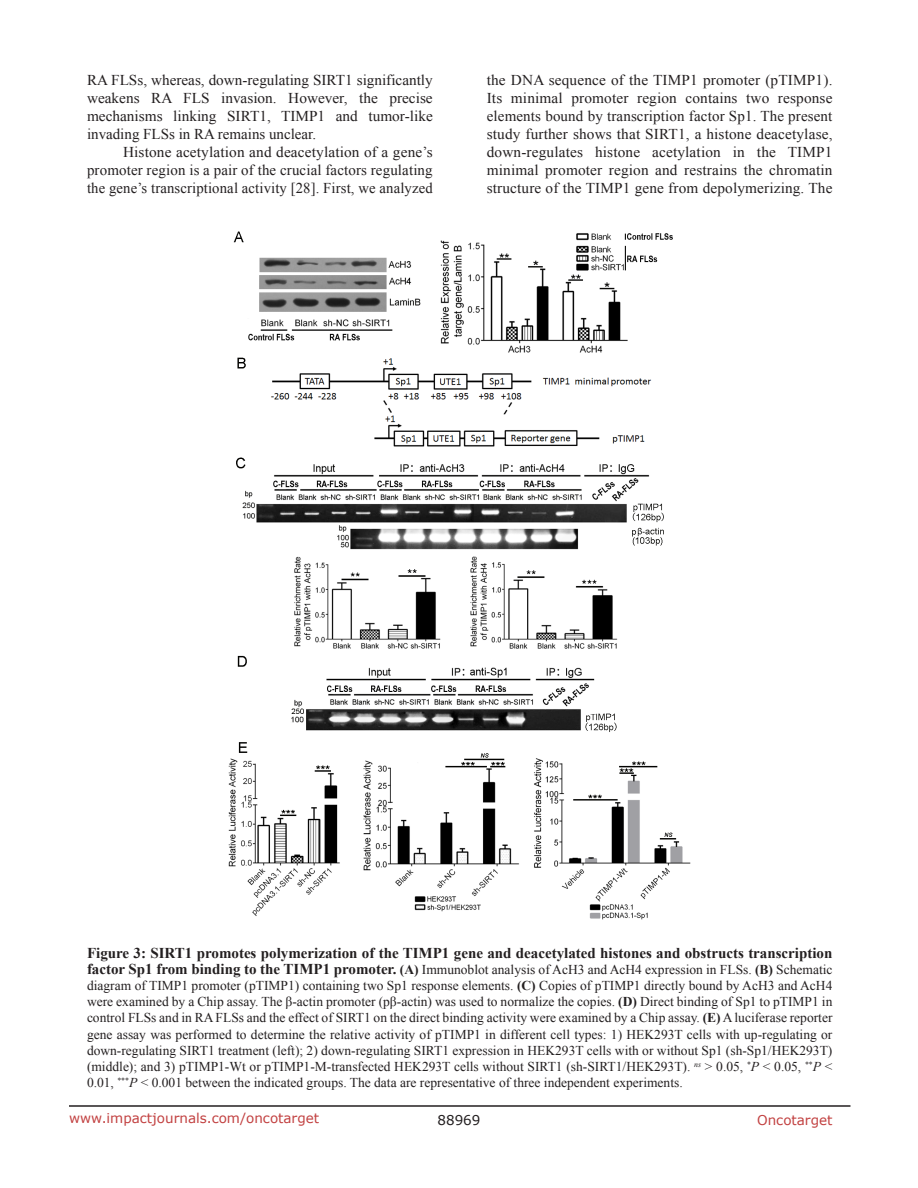
<style>
.page{position:relative;width:918px;height:1188px;background:#fff}
.page>*{position:absolute;margin:0;border:0;box-sizing:border-box;transform-origin:0 0}
.BodyText{font:15px/18px "Times New Roman";letter-spacing:.01em;color:#231f20;text-align:justify}
.figuretext{font:700 15px "Times New Roman";color:#231f20}
.figuretext-2{font:13.5px/16.2px "Times New Roman";color:#231f20;text-align:justify}
.t1{font:13.5px "Verdana";color:#c24141}
.t2{font:13.5px "Verdana";color:#231f20}
.s1{font-weight:700;font-size:15px}
.s2{font-weight:700}
.s3{font-style:italic}
</style>
<div class="page">
<hr style="left:69px;top:1105px;width:781px;height:2px;background:#231f20">
<img style="left:228px;top:231px;width:463px;height:689px">
<p class="BodyText" style="left:87px;top:71px;width:347px">RA FLSs, whereas, down-regulating SIRT1 significantly weakens RA FLS invasion. However, the precise mechanisms linking SIRT1, TIMP1 and tumor-like invading FLSs in RA remains unclear.</p>
<p class="BodyText" style="left:87px;top:143px;width:347px;text-indent:36px">Histone acetylation and deacetylation of a gene’s promoter region is a pair of the crucial factors regulating the gene’s transcriptional activity [28]. First, we analyzed</p>
<p class="BodyText" style="left:487px;top:71px;width:347px">the DNA sequence of the TIMP1 promoter (pTIMP1).<br>Its minimal promoter region contains two response elements bound by transcription factor Sp1. The present study further shows that SIRT1, a histone deacetylase, down-regulates histone acetylation in the TIMP1 minimal promoter region and restrains the chromatin structure of the TIMP1 gene from depolymerizing. The</p>
<p class="figuretext" style="left:87px;top:942px;width:747px">Figure 3: SIRT1 promotes polymerization of the TIMP1 gene and deacetylated histones and obstructs transcription</p>
<p class="figuretext-2" style="left:87px;top:961px;width:747px"><span class="s1">factor Sp1 from binding to the TIMP1 promoter.</span> <span class="s2">(A)</span> Immunoblot analysis of AcH3 and AcH4 expression in FLSs. <span class="s2">(B)</span> Schematic diagram of TIMP1 promoter (pTIMP1) containing two Sp1 response elements. <span class="s2">(C)</span> Copies of pTIMP1 directly bound by AcH3 and AcH4 were examined by a Chip assay. The β-actin promoter (pβ-actin) was used to normalize the copies. <span class="s2">(D)</span> Direct binding of Sp1 to pTIMP1 in control FLSs and in RA FLSs and the effect of SIRT1 on the direct binding activity were examined by a Chip assay. <span class="s2">(E)</span> A luciferase reporter gene assay was performed to determine the relative activity of pTIMP1 in different cell types: 1) HEK293T cells with up-regulating or down-regulating SIRT1 treatment (left); 2) down-regulating SIRT1 expression in HEK293T cells with or without Sp1 (sh-Sp1/HEK293T) (middle); and 3) pTIMP1-Wt or pTIMP1-M-transfected HEK293T cells without SIRT1 (sh-SIRT1/HEK293T). <sup>ns</sup> &gt; 0.05, <sup>*</sup><span class="s3">P</span> &lt; 0.05, <sup>**</sup><span class="s3">P</span> &lt; 0.01, <sup>***</sup><span class="s3">P</span> &lt; 0.001 between the indicated groups. The data are representative of three independent experiments.</p>
<p class="t1" style="left:69px;top:1109px;width:252px">www.impactjournals.com/oncotarget</p>
<p class="t2" style="left:438px;top:1111px;width:44px">88969</p>
<p class="t1" style="left:757px;top:1111px;width:77px">Oncotarget</p>
</div>
